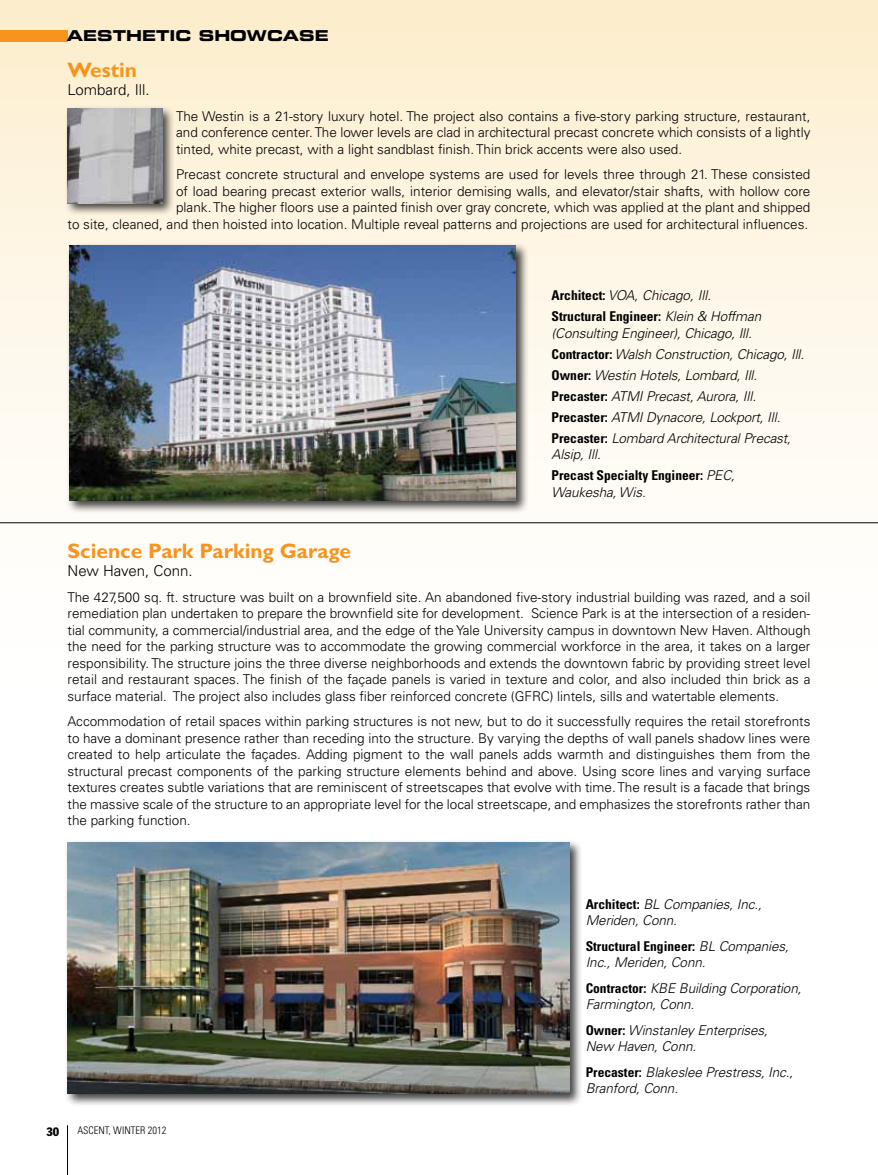
<style>
.page{position:relative;width:878px;height:1175px;background:#fff}
.page>*{position:absolute;margin:0;border:0;box-sizing:border-box;transform-origin:0 0}
.t1{font:700 21px "Gill Sans Std";color:#f7941e}
.t2{font:300 15px "Univers LT Std";color:#000}
.t3{font:15px "Eurostile Bold Extended Two";color:#000}
.t4{font:300 13.5px/16.5px "Univers LT Std";color:#000;text-align:justify}
.t5{font:italic 300 13.5px/21px "Univers LT Std";letter-spacing:-.01em;color:#000}
.t6{font:700 condensed 13.5px "Univers";color:#000}
.t7{font:condensed 12px "Franklin Gothic";color:#000}
.t8{font:300 condensed 10.5px "Univers";color:#000}
.s1{font-family:"Univers";font-weight:700;font-style:normal;font-stretch:condensed}
.s2{font-family:"Univers LT Std";font-weight:300;font-style:italic;font-stretch:normal}
</style>
<div class="page">
<svg style="left:0;top:0;width:877px;height:524px"></svg>
<svg style="left:877px;top:0;width:1px;height:524px"></svg>
<div style="left:0;top:30px;width:68px;height:11px;background:#f7941e"></div>
<hr style="left:67px;top:1125px;width:1px;height:49px;background:#000">
<hr style="left:0;top:522px;width:878px;height:1px;background:#000">
<div style="left:66px;top:242px;width:463px;height:272px;background:#000;opacity:.75"></div>
<img style="left:69px;top:246px;width:447px;height:254px">
<div style="left:64px;top:839px;width:518px;height:267px;background:#000;opacity:.75"></div>
<img style="left:68px;top:843px;width:501px;height:250px">
<div style="left:64px;top:105px;width:111px;height:111px;background:#000;opacity:.75"></div>
<img style="left:68px;top:108px;width:95px;height:95px">
<p class="t3" style="left:67px;top:25px;width:263px">AESTHETIC SHOWCASE</p>
<h1 class="t1" style="left:68px;top:58px;width:71px">Westin</h1>
<p class="t2" style="left:68px;top:81px;width:84px">Lombard, Ill.</p>
<p class="t4" style="left:176px;top:108px;width:635px">The Westin is a 21-story luxury hotel. The project also contains a five-story parking structure, restaurant, and conference center. The lower levels are clad in architectural precast concrete which consists of a lightly tinted, white precast, with a light sandblast finish. Thin brick accents were also used.</p>
<p class="t4" style="left:68px;top:166px;width:744px;text-align:right">Precast concrete structural and envelope systems are used for levels three through 21. These consisted<br>of load bearing precast exterior walls, interior demising walls, and elevator/stair shafts, with hollow core<br>plank. The higher floors use a painted finish over gray concrete, which was applied at the plant and shipped<br>to site, cleaned, and then hoisted into location. Multiple reveal patterns and projections are used for architectural influences.</p>
<p class="t5" style="left:551px;top:285px;width:161px"><span class="s1">Architect:</span> VOA, Chicago, Ill.</p>
<p class="t6" style="left:551px;top:308px;width:211px">Structural Engineer: <span class="s2">Klein &amp; Hoffman</span></p>
<p class="t5" style="left:551px;top:322px;width:254px">(Consulting Engineer), Chicago, Ill.<br><span class="s1">Contractor:</span> Walsh Construction, Chicago, Ill.<br><span class="s1">Owner:</span> Westin Hotels, Lombard, Ill.<br><span class="s1">Precaster:</span> ATMI Precast, Aurora, Ill.<br><span class="s1">Precaster:</span> ATMI Dynacore, Lockport, Ill.<br><span class="s1">Precaster:</span> Lombard Architectural Precast,</p>
<p class="t5" style="left:551px;top:444px;width:51px">Alsip, Ill.</p>
<p class="t6" style="left:551px;top:467px;width:185px">Precast Specialty Engineer: <span class="s2">PEC,</span></p>
<p class="t5" style="left:551px;top:481px;width:96px">Waukesha, Wis.</p>
<h1 class="t1" style="left:68px;top:538px;width:285px">Science Park Parking Garage</h1>
<p class="t2" style="left:68px;top:562px;width:126px">New Haven, Conn.</p>
<p class="t4" style="left:68px;top:588px;width:744px">The 427,500 sq. ft. structure was built on a brownfield site. An abandoned five-story industrial building was razed, and a soil remediation plan undertaken to prepare the brownfield site for development. Science Park is at the intersection of a residen&shy;tial community, a commercial/industrial area, and the edge of the Yale University campus in downtown New Haven. Although the need for the parking structure was to accommodate the growing commercial workforce in the area, it takes on a larger responsibility. The structure joins the three diverse neighborhoods and extends the downtown fabric by providing street level retail and restaurant spaces. The finish of the façade panels is varied in texture and color, and also included thin brick as a surface material. The project also includes glass fiber reinforced concrete (GFRC) lintels, sills and watertable elements.</p>
<p class="t4" style="left:68px;top:713px;width:744px">Accommodation of retail spaces within parking structures is not new, but to do it successfully requires the retail storefronts to have a dominant presence rather than receding into the structure. By varying the depths of wall panels shadow lines were created to help articulate the façades. Adding pigment to the wall panels adds warmth and distinguishes them from the structural precast components of the parking structure elements behind and above. Using score lines and varying surface textures creates subtle variations that are reminiscent of streetscapes that evolve with time. The result is a facade that brings the massive scale of the structure to an appropriate level for the local streetscape, and emphasizes the storefronts rather than the parking function.</p>
<p class="t7" style="left:46px;top:1124px;width:14px">30</p>
<p class="t8" style="left:77px;top:1124px;width:90px">ASCENT, WINTER 2012</p>
<p class="t5" style="left:585px;top:896px;width:177px;line-height:16.5px"><span class="s1">Architect:</span> BL Companies, Inc.,<br>Meriden, Conn.</p>
<p class="t6" style="left:585px;top:937px;width:205px">Structural Engineer: <span class="s2">BL Companies,</span></p>
<p class="t5" style="left:585px;top:950px;width:217px;line-height:25.5px">Inc., Meriden, Conn.<br><span class="s1">Contractor:</span> KBE Building Corporation,</p>
<p class="t5" style="left:585px;top:992px;width:184px;line-height:25.5px">Farmington, Conn.<br><span class="s1">Owner:</span> Winstanley Enterprises,</p>
<p class="t5" style="left:585px;top:1034px;width:209px;line-height:25.5px">New Haven, Conn.<br><span class="s1">Precaster:</span> Blakeslee Prestress, Inc.,</p>
<p class="t5" style="left:585px;top:1078px;width:94px">Branford, Conn.</p>
</div>
